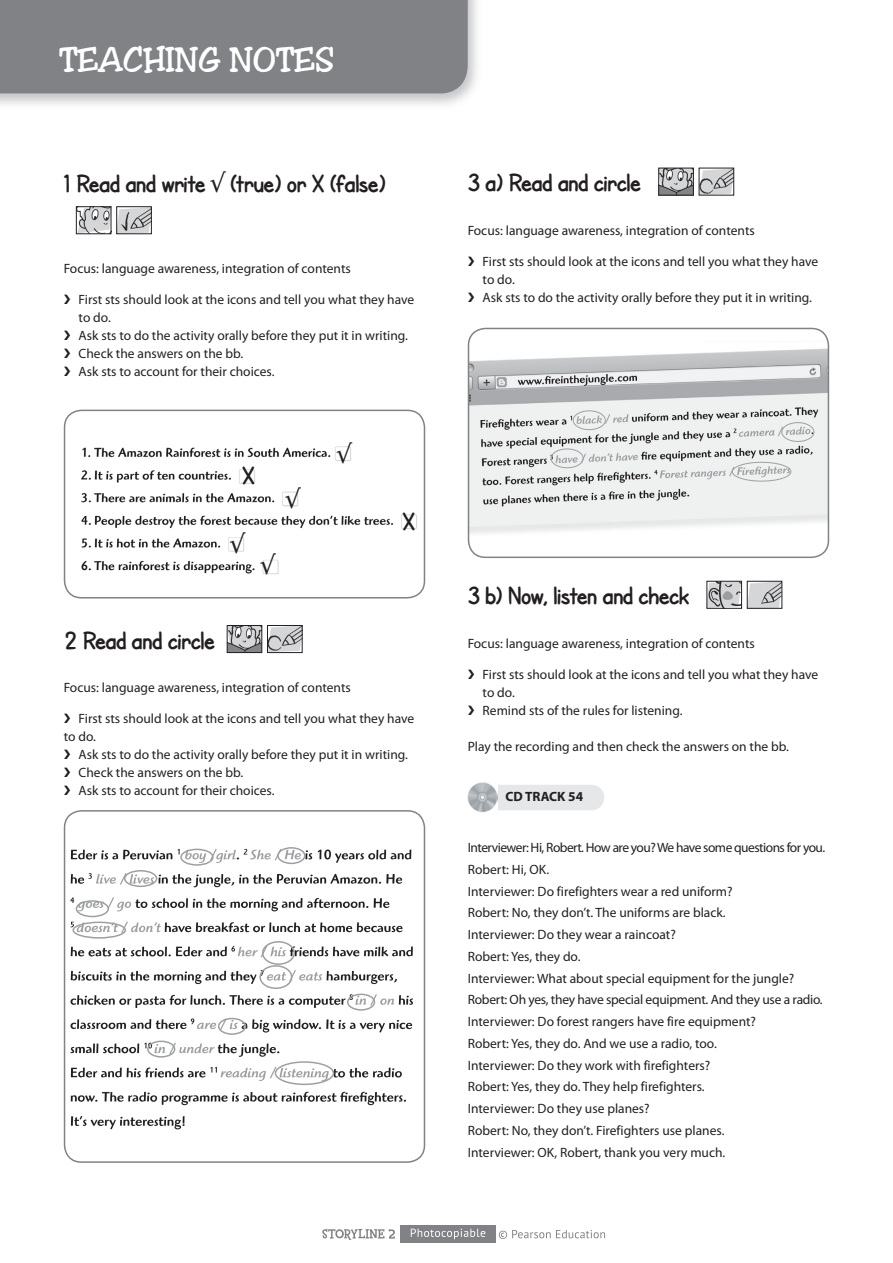
<style>
.page{position:relative;width:893px;height:1263px;background:#fff}
.page>*{position:absolute;margin:0;border:0;box-sizing:border-box;transform-origin:0 0}
.t1{font:34.5px "Splash";color:#fff}
.t2{font:700 25.5px "SF Cartoonist Hand";letter-spacing:-.02em;color:#231f20}
.t3{font:13.5px/21.8px "Myriad Pro";color:#231f20}
.t4{font:700 13.5px "Myriad Pro";color:#231f20}
</style>
<div class="page">
<svg style="left:322px;top:1229px;width:73px;height:11px"></svg>
<div style="left:400px;top:1225px;width:95px;height:17px;background:#808285"></div>
<svg style="left:411px;top:1228px;width:74px;height:11px"></svg>
<svg style="left:499px;top:1230px;width:106px;height:9px"></svg>
<div style="left:0;top:0;width:468px;height:93px;background:#808285"></div>
<img style="left:78px;top:208px;width:31px;height:24px">
<div style="left:76px;top:206px;width:35px;height:28px;border:1px solid #231f20"></div>
<img style="left:118px;top:208px;width:32px;height:24px">
<div style="left:116px;top:206px;width:36px;height:28px;border:1px solid #231f20"></div>
<img style="left:660px;top:170px;width:32px;height:23px">
<div style="left:658px;top:168px;width:36px;height:27px;border:1px solid #231f20"></div>
<img style="left:701px;top:170px;width:31px;height:23px">
<div style="left:699px;top:168px;width:35px;height:27px;border:1px solid #231f20"></div>
<img style="left:708px;top:583px;width:32px;height:24px">
<div style="left:706px;top:581px;width:36px;height:28px;border:1px solid #231f20"></div>
<img style="left:749px;top:583px;width:31px;height:24px">
<div style="left:747px;top:581px;width:35px;height:28px;border:1px solid #231f20"></div>
<div style="left:498px;top:785px;width:106px;height:25px;background:#e6e7e9"></div>
<img style="left:468px;top:782px;width:30px;height:30px">
<img style="left:229px;top:627px;width:31px;height:24px">
<div style="left:227px;top:625px;width:35px;height:28px;border:1px solid #231f20"></div>
<img style="left:269px;top:627px;width:32px;height:24px">
<div style="left:267px;top:625px;width:36px;height:28px;border:1px solid #231f20"></div>
<img style="left:65px;top:446px;width:359px;height:147px">
<div style="left:64px;top:410px;width:361px;height:188px;border:2px solid #808285;border-radius:17px"></div>
<img style="left:468px;top:332px;width:360px;height:202px">
<div style="left:468px;top:328px;width:361px;height:230px;border:2px solid #808285;border-radius:17px"></div>
<div style="left:551px;top:449px;width:33px;height:19px;border:1px solid #9d9fa2;border-radius:50%"></div>
<div style="left:573px;top:410px;width:33px;height:20px;border:1px solid #9d9fa2;border-radius:50%"></div>
<div style="left:732px;top:462px;width:59px;height:19px;border:1px solid #9d9fa2;border-radius:50%"></div>
<div style="left:781px;top:422px;width:33px;height:20px;border:1px solid #9d9fa2;border-radius:50%"></div>
<img style="left:70px;top:847px;width:343px;height:283px">
<div style="left:64px;top:810px;width:361px;height:353px;border:2px solid #808285;border-radius:17px"></div>
<div style="left:180px;top:849px;width:34px;height:17px;border:2px solid #9d9fa2;border-radius:50%"></div>
<div style="left:124px;top:870px;width:33px;height:17px;border:2px solid #9d9fa2;border-radius:50%"></div>
<div style="left:76px;top:900px;width:33px;height:17px;border:2px solid #9d9fa2;border-radius:50%"></div>
<div style="left:72px;top:921px;width:54px;height:18px;border:2px solid #9d9fa2;border-radius:50%"></div>
<div style="left:277px;top:847px;width:28px;height:17px;border:2px solid #9d9fa2;border-radius:50%"></div>
<div style="left:347px;top:993px;width:28px;height:18px;border:2px solid #9d9fa2;border-radius:50%"></div>
<div style="left:147px;top:1040px;width:28px;height:17px;border:2px solid #9d9fa2;border-radius:50%"></div>
<div style="left:218px;top:1018px;width:28px;height:17px;border:2px solid #9d9fa2;border-radius:50%"></div>
<div style="left:262px;top:941px;width:33px;height:24px;border:2px solid #9d9fa2;border-radius:50%"></div>
<div style="left:259px;top:965px;width:33px;height:24px;border:2px solid #9d9fa2;border-radius:50%"></div>
<div style="left:275px;top:1061px;width:59px;height:24px;border:2px solid #9d9fa2;border-radius:50%"></div>
<svg style="left:337px;top:446px;width:15px;height:18px"></svg>
<svg style="left:285px;top:487px;width:16px;height:21px"></svg>
<svg style="left:230px;top:532px;width:16px;height:22px"></svg>
<svg style="left:260px;top:553px;width:16px;height:22px"></svg>
<h1 class="t1" style="left:60px;top:40px;width:277px">TEACHING NOTES</h1>
<h2 class="t2" style="left:64px;top:168px;width:324px">1 Read and write √ (true) or X (false)</h2>
<p class="t3" style="left:64px;top:258px;width:289px">Focus: language awareness, integration of contents</p>
<p class="t3" style="left:79px;top:290px;width:337px;line-height:18px">First sts should look at the icons and tell you what they have to do.<br>Ask sts to do the activity orally before they put it in writing.<br>Check the answers on the bb.<br>Ask sts to account for their choices.</p>
<h2 class="t2" style="left:242px;top:461px;width:15px">X</h2>
<h2 class="t2" style="left:402px;top:507px;width:15px">X</h2>
<h2 class="t2" style="left:64px;top:625px;width:153px">2 Read and circle</h2>
<p class="t3" style="left:64px;top:677px;width:289px">Focus: language awareness, integration of contents</p>
<p class="t3" style="left:64px;top:709px;width:352px;line-height:18px;text-indent:15px">First sts should look at the icons and tell you what they have to do.</p>
<p class="t3" style="left:79px;top:745px;width:331px;line-height:18px">Ask sts to do the activity orally before they put it in writing.<br>Check the answers on the bb.<br>Ask sts to account for their choices.</p>
<h2 class="t2" style="left:468px;top:168px;width:175px">3 a) Read and circle</h2>
<p class="t3" style="left:468px;top:219px;width:289px">Focus: language awareness, integration of contents</p>
<p class="t3" style="left:483px;top:252px;width:337px;line-height:18px">First sts should look at the icons and tell you what they have to do.<br>Ask sts to do the activity orally before they put it in writing.</p>
<h2 class="t2" style="left:468px;top:581px;width:223px">3 b) Now, listen and check</h2>
<p class="t3" style="left:468px;top:632px;width:289px">Focus: language awareness, integration of contents</p>
<p class="t3" style="left:483px;top:665px;width:337px;line-height:18px">First sts should look at the icons and tell you what they have to do.<br>Remind sts of the rules for listening.</p>
<p class="t3" style="left:468px;top:735px;width:323px">Play the recording and then check the answers on the bb.</p>
<p class="t4" style="left:506px;top:788px;width:79px">CD TRACK 54</p>
<p class="t3" style="left:468px;top:836px;width:359px">Interviewer: Hi, Robert. How are you? We have some questions for you.<br>Robert: Hi, OK.<br>Interviewer: Do firefighters wear a red uniform?<br>Robert: No, they don’t. The uniforms are black.<br>Interviewer: Do they wear a raincoat?<br>Robert: Yes, they do.<br>Interviewer: What about special equipment for the jungle?<br>Robert: Oh yes, they have special equipment. And they use a radio.<br>Interviewer: Do forest rangers have fire equipment?<br>Robert: Yes, they do. And we use a radio, too.<br>Interviewer: Do they work with firefighters?<br>Robert: Yes, they do. They help firefighters.<br>Interviewer: Do they use planes?<br>Robert: No, they don’t. Firefighters use planes.<br>Interviewer: OK, Robert, thank you very much.</p>
</div>
